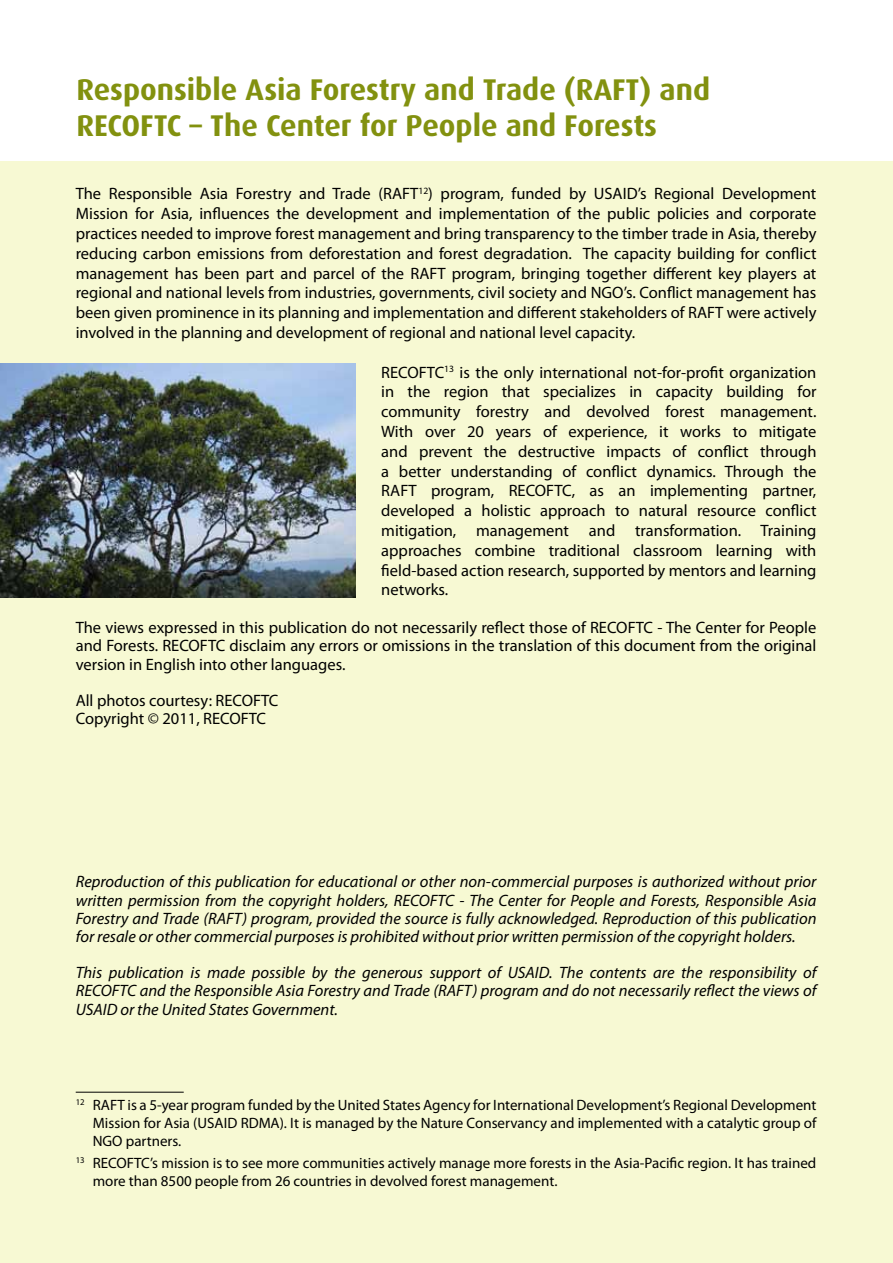
<style>
.page{position:relative;width:893px;height:1263px;background:#fff}
.page>*{position:absolute;margin:0;border:0;box-sizing:border-box;transform-origin:0 0}
.t1{font:700 30px/36px "Dax";color:#82910f}
.t2{font:16.5px/19.8px "Myriad Pro";color:#000;text-align:justify}
.t3{font:italic 16.5px/18.1px "Myriad Pro";color:#000;text-align:justify}
.t4{font:15px/18px "Myriad Pro";color:#000;text-align:justify}
</style>
<div class="page">
<div style="left:0;top:162px;width:893px;height:1101px;background:#f7f9d3"></div>
<img style="left:0;top:364px;width:356px;height:233px">
<hr style="left:76px;top:1092px;width:108px;height:1px;background:#000">
<h1 class="t1" style="left:77px;top:71px;width:635px">Responsible Asia Forestry and Trade (RAFT) and<br>RECOFTC – The Center for People and Forests</h1>
<p class="t2" style="left:76px;top:184px;width:742px">The Responsible Asia Forestry and Trade (RAFT<sup>12</sup>) program, funded by USAID’s Regional Development Mission for Asia, influences the development and implementation of the public policies and corporate practices needed to improve forest management and bring transparency to the timber trade in Asia, thereby reducing carbon emissions from deforestation and forest degradation. The capacity building for conflict management has been part and parcel of the RAFT program, bringing together different key players at regional and national levels from industries, governments, civil society and NGO’s. Conflict management has been given prominence in its planning and implementation and different stakeholders of RAFT were actively involved in the planning and development of regional and national level capacity.</p>
<p class="t2" style="left:381px;top:362px;width:437px">RECOFTC<sup>13</sup> is the only international not-for-profit organization in the region that specializes in capacity building for community forestry and devolved forest management.<br>With over 20 years of experience, it works to mitigate and prevent the destructive impacts of conflict through a better understanding of conflict dynamics. Through the RAFT program, RECOFTC, as an implementing partner, developed a holistic approach to natural resource conflict mitigation, management and transformation. Training approaches combine traditional classroom learning with field-based action research, supported by mentors and learning networks.</p>
<p class="t2" style="left:76px;top:618px;width:742px;line-height:18.1px">The views expressed in this publication do not necessarily reflect those of RECOFTC - The Center for People and Forests. RECOFTC disclaim any errors or omissions in the translation of this document from the original version in English into other languages.</p>
<p class="t2" style="left:76px;top:691px;width:204px;line-height:18.1px">All photos courtesy: RECOFTC<br>Copyright © 2011, RECOFTC</p>
<p class="t3" style="left:76px;top:872px;width:742px">Reproduction of this publication for educational or other non-commercial purposes is authorized without prior written permission from the copyright holders, RECOFTC - The Center for People and Forests, Responsible Asia Forestry and Trade (RAFT) program, provided the source is fully acknowledged. Reproduction of this publication for resale or other commercial purposes is prohibited without prior written permission of the copyright holders.</p>
<p class="t3" style="left:76px;top:963px;width:742px">This publication is made possible by the generous support of USAID. The contents are the responsibility of RECOFTC and the Responsible Asia Forestry and Trade (RAFT) program and do not necessarily reflect the views of USAID or the United States Government.</p>
<p class="t4" style="left:93px;top:1096px;width:725px;text-indent:-17px"><sup>12</sup> RAFT is a 5-year program funded by the United States Agency for International Development’s Regional Development Mission for Asia (USAID RDMA). It is managed by the Nature Conservancy and implemented with a catalytic group of NGO partners.</p>
<p class="t4" style="left:93px;top:1154px;width:725px;text-indent:-17px"><sup>13</sup> RECOFTC’s mission is to see more communities actively manage more forests in the Asia-Pacific region. It has trained more than 8500 people from 26 countries in devolved forest management.</p>
</div>
